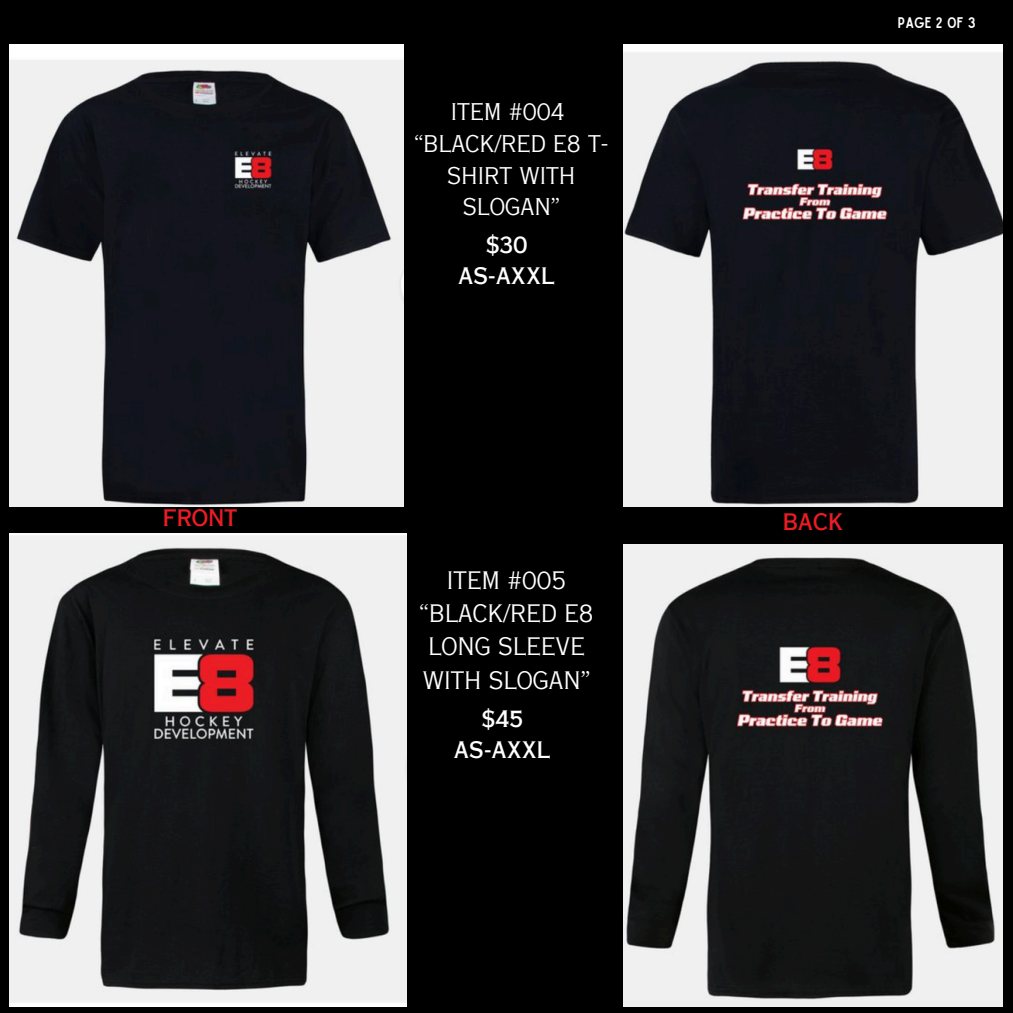
<style>
.page{position:relative;width:1013px;height:1013px;background:#fff}
.page>*{position:absolute;margin:0;border:0;box-sizing:border-box;transform-origin:0 0}
.t1{font:24px/33.4px "Copperplate Gothic LT Pro 29 AB";color:#fff;text-align:center}
.t2{font:23px/31.9px "Copperplate Gothic LT Pro 29 AB";color:#fff;text-align:center}
.t3{font:22.62px/31px "Copperplate Gothic LT Pro 30 AB";color:#fff;text-align:center}
.t4{font:22.62px "Copperplate Gothic LT Pro 30 AB";color:#ed1c24}
.t5{font:14.75px "Sailors";color:#fff}
</style>
<div class="page">
<div style="left:0;top:0;width:1012px;height:1012px;background:#000"></div>
<img style="left:9px;top:533px;width:398px;height:473px">
<img style="left:623px;top:544px;width:379px;height:462px">
<img style="left:9px;top:44px;width:394px;height:462px">
<img style="left:623px;top:44px;width:379px;height:462px">
<h1 class="t2" style="left:414px;top:98px;width:195px">ITEM #004 “BLACK/RED E8 T-<br>SHIRT WITH<br>SLOGAN”</h1>
<p class="t3" style="left:458px;top:232px;width:98px">$30<br>AS-AXXL</p>
<h1 class="t5" style="left:898px;top:17px;width:79px">PAGE 2 OF 3</h1>
<p class="t4" style="left:163px;top:509px;width:76px">FRONT</p>
<h1 class="t4" style="left:782px;top:514px;width:62px">BACK</h1>
<h1 class="t1" style="left:419px;top:566px;width:176px">ITEM #005 “BLACK/RED E8<br>LONG SLEEVE<br>WITH SLOGAN”</h1>
<h1 class="t3" style="left:454px;top:706px;width:98px">$45<br>AS-AXXL</h1>
</div>
